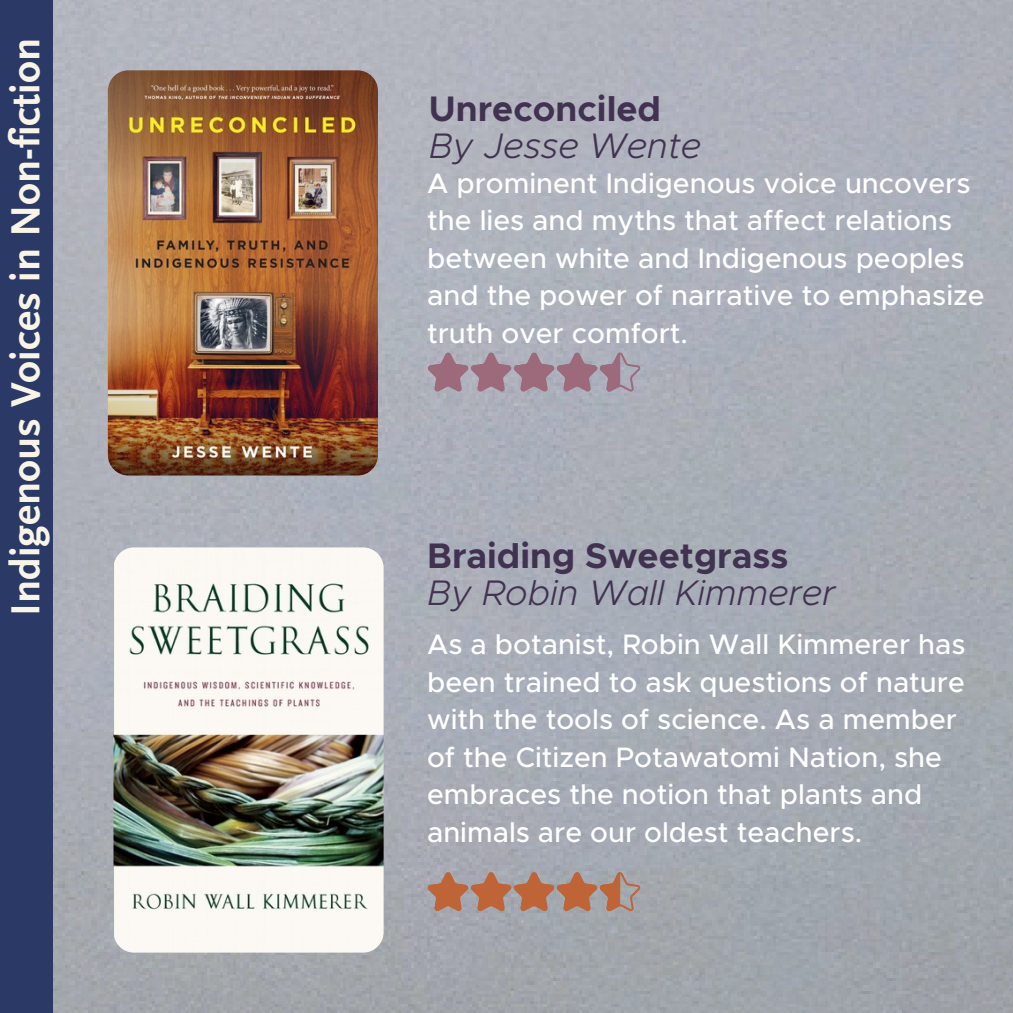
<style>
.page{position:relative;width:1013px;height:1013px;background:#fff}
.page>*{position:absolute;margin:0;border:0;box-sizing:border-box;transform-origin:0 0}
.t1{font:700 42.5px "Scala Sans";color:#f8f5e6}
.t2{font:italic 300 35.62px "Metropolis";color:#423252}
.t3{font:700 35.62px "Metropolis";color:#423252}
.t4{font:500 28.25px/37.5px "Metropolis";color:#fff}
</style>
<div class="page">
<img style="left:53px;top:0;width:959px;height:1012px">
<img style="left:108px;top:70px;width:270px;height:405px;border-radius:21px">
<img style="left:113px;top:547px;width:270px;height:405px;border-radius:21px">
<svg style="left:427px;top:352px;width:214px;height:40px"></svg>
<svg style="left:427px;top:871px;width:214px;height:41px"></svg>
<div style="left:0;top:0;width:53px;height:1012px;background:#2a3965"></div>
<p class="t1" style="left:3px;top:615px;width:579px;rotate:-90deg">Indigenous Voices in Non-fiction</p>
<p class="t3" style="left:429px;top:92px;width:233px">Unreconciled</p>
<p class="t2" style="left:429px;top:130px;width:274px">By Jesse Wente</p>
<p class="t4" style="left:427px;top:166px;width:559px">A prominent Indigenous voice uncovers the lies and myths that affect relations between white and Indigenous peoples and the power of narrative to emphasize truth over comfort.</p>
<p class="t3" style="left:427px;top:539px;width:362px">Braiding Sweetgrass</p>
<p class="t2" style="left:427px;top:576px;width:410px">By Robin Wall Kimmerer</p>
<p class="t4" style="left:427px;top:627px;width:540px">As a botanist, Robin Wall Kimmerer has been trained to ask questions of nature with the tools of science. As a member of the Citizen Potawatomi Nation, she embraces the notion that plants and animals are our oldest teachers.</p>
</div>
